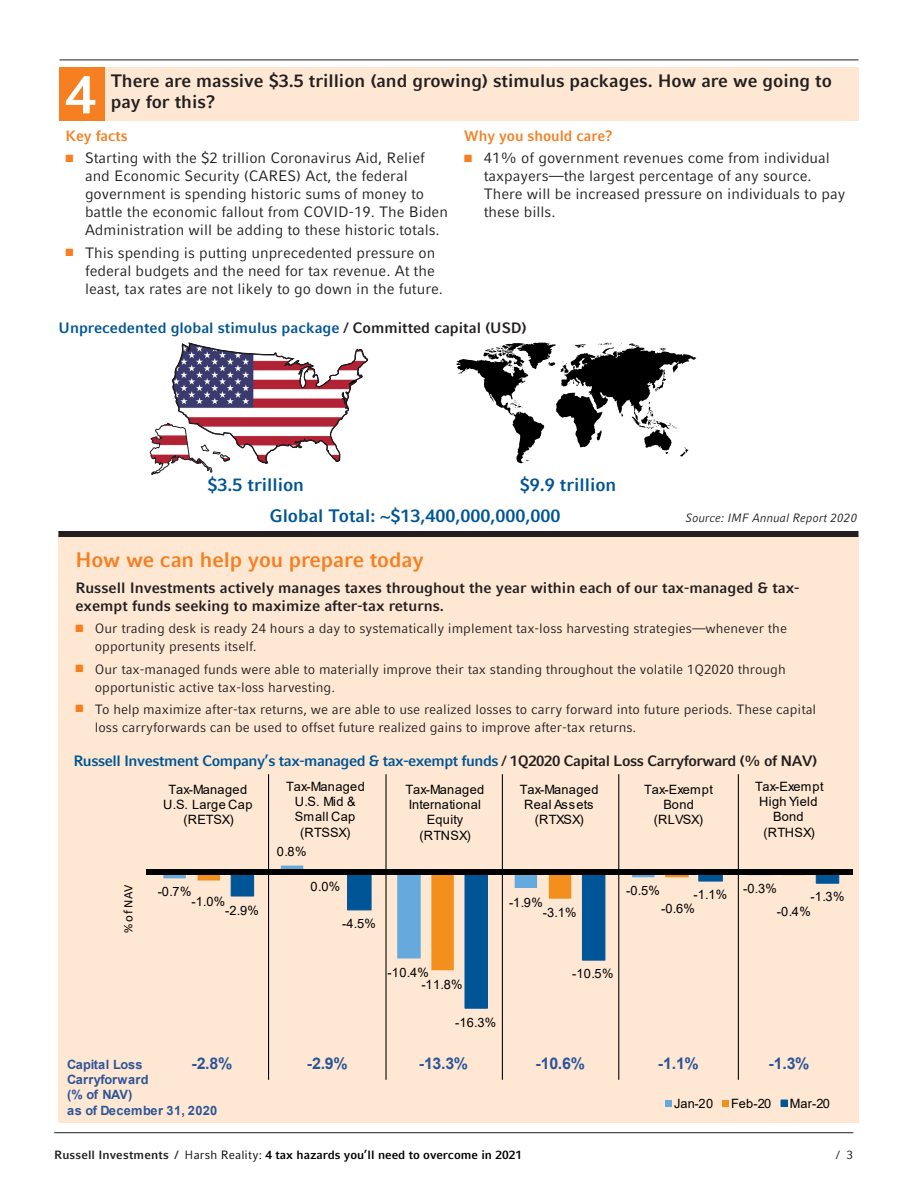
<style>
.page{position:relative;width:918px;height:1188px;background:#fff}
.page>*{position:absolute;margin:0;border:0;box-sizing:border-box;transform-origin:0 0}
.t1{font:700 54px "Compatil Fact LT Pro";color:#fff}
.t2{font:700 21px "Compatil Fact LT Pro";letter-spacing:-.005em;color:#f57f21}
.t3{font:700 18px/21.6px "Compatil Fact LT Pro";color:#231f20}
.t4{font:700 18px/31.2px "Compatil Fact LT Pro";color:#005595}
.t5{font:700 16.05px "Arial";color:#2f5597}
.t6{font:15px/18px "Compatil Fact LT Pro";color:#231f20}
.t7{font:700 15px/18px "Compatil Fact LT Pro";color:#231f20}
.t8{font:700 15px "Compatil Fact LT Pro";letter-spacing:-.03em;color:#005595}
.t9{font:700 15px "Compatil Fact LT Pro";color:#005595}
.t10{font:700 15px "Compatil Fact LT Pro";color:#f57f21;scale:.96 1}
.t11{font:13.5px/18px "Compatil Fact LT Pro";color:#231f20}
.t12{font:12.75px/15.3px "Arial";letter-spacing:.025em;color:#000;text-align:center}
.t13{font:700 12.75px/15.3px "Arial";letter-spacing:.025em;color:#2f5597}
.t14{font:12.75px "Calibri";color:#000}
.t15{font:700 12px "Compatil Fact LT Pro";color:#000001}
.t16{font:italic 12px "Compatil Fact LT Pro";color:#231f20}
.t17{font:12px "Compatil Fact LT Pro";color:#231f20}
.s1{color:#f57f21}
.s2{color:#231f20}
.s3{font-weight:400;color:#231f20}
.s4{font-weight:400}
</style>
<div class="page">
<div style="left:58px;top:749px;width:800px;height:373px;background:#fee8d4"></div>
<div style="left:60px;top:67px;width:45px;height:54px;background:#f57f21"></div>
<div style="left:105px;top:67px;width:753px;height:54px;background:#fee8d4"></div>
<svg style="left:456px;top:342px;width:240px;height:121px"></svg>
<svg style="left:149px;top:342px;width:219px;height:133px"></svg>
<div style="left:58px;top:534px;width:800px;height:215px;background:#fee8d4"></div>
<div style="left:58px;top:531px;width:800px;height:6px;background:#231f20"></div>
<svg style="left:163px;top:866px;width:609px;height:15px"></svg>
<svg style="left:230px;top:875px;width:610px;height:134px"></svg>
<div style="left:665px;top:1101px;width:7px;height:6px;background:#6ad"></div>
<svg style="left:722px;top:1101px;width:6px;height:6px"></svg>
<div style="left:781px;top:1100px;width:7px;height:7px;border:1px solid #005596"></div>
<div style="left:146px;top:870px;width:707px;height:5px;background:#000"></div>
<hr style="left:268px;top:774px;width:1px;height:306px;background:#000">
<hr style="left:385px;top:774px;width:2px;height:306px;background:#000">
<hr style="left:502px;top:774px;width:1px;height:306px;background:#000">
<hr style="left:618px;top:774px;width:1px;height:306px;background:#000">
<hr style="left:738px;top:774px;width:1px;height:306px;background:#000">
<hr style="left:60px;top:60px;width:798px;height:1px;background:#231f20">
<hr style="left:54px;top:1132px;width:799px;height:1px;background:#231f20">
<h1 class="t1" style="left:66px;top:63px;width:32px">4</h1>
<p class="t3" style="left:111px;top:70px;width:723px">There are massive $3.5 trillion (and growing) stimulus packages. How are we going to pay for this?</p>
<p class="t10" style="left:66px;top:127px;width:66px">Key facts</p>
<p class="t6" style="left:85px;top:149px;width:365px;text-indent:-20px"><span class="s1">■</span> Starting with the $2 trillion Coronavirus Aid, Relief and Economic Security (CARES) Act, the federal government is spending historic sums of money to battle the economic fallout from COVID-19. The Biden Administration will be adding to these historic totals.</p>
<p class="t6" style="left:85px;top:243px;width:360px;text-indent:-20px"><span class="s1">■</span> This spending is putting unprecedented pressure on federal budgets and the need for tax revenue. At the least, tax rates are not likely to go down in the future.</p>
<p class="t10" style="left:464px;top:127px;width:156px">Why you should care?</p>
<p class="t6" style="left:484px;top:149px;width:363px;text-indent:-20px"><span class="s1">■</span> 41% of government revenues come from individual taxpayers—the largest percentage of any source.<br>There will be increased pressure on individuals to pay these bills.</p>
<p class="t9" style="left:59px;top:319px;width:470px">Unprecedented global stimulus package <span class="s2">/ Committed capital (USD)</span></p>
<p class="t4" style="left:207px;top:469px;width:98px">$3.5 trillion</p>
<p class="t4" style="left:270px;top:469px;width:348px;text-indent:250px">$9.9 trillion<br>Global Total: ~$13,400,000,000,000</p>
<p class="t16" style="left:686px;top:511px;width:173px">Source: IMF Annual Report 2020</p>
<h2 class="t2" style="left:75px;top:547px;width:350px">How we can help you prepare today</h2>
<p class="t7" style="left:75px;top:579px;width:726px">Russell Investments actively manages taxes throughout the year within each of our tax-managed &amp; tax&shy;exempt funds seeking to maximize after-tax returns.</p>
<p class="t11" style="left:95px;top:620px;width:694px;text-indent:-20px"><span class="s1">■</span> Our trading desk is ready 24 hours a day to systematically implement tax-loss harvesting strategies—whenever the opportunity presents itself.</p>
<p class="t11" style="left:95px;top:660px;width:692px;text-indent:-20px"><span class="s1">■</span> Our tax-managed funds were able to materially improve their tax standing throughout the volatile 1Q2020 through opportunistic active tax-loss harvesting.</p>
<p class="t11" style="left:95px;top:700px;width:723px;text-indent:-20px"><span class="s1">■</span> To help maximize after-tax returns, we are able to use realized losses to carry forward into future periods. These capital loss carryforwards can be used to offset future realized gains to improve after-tax returns.</p>
<p class="t8" style="left:73px;top:752px;width:745px">Russell Investment Company’s tax-managed &amp; tax-exempt funds <span class="s2">/ 1Q2020 Capital Loss Carryforward (% of NAV)</span></p>
<p class="t12" style="left:286px;top:779px;width:80px">Tax-Managed<br>U.S. Mid &amp;<br>Small Cap (RTSSX)</p>
<p class="t12" style="left:520px;top:782px;width:80px">Tax-Managed<br>Real Assets (RTXSX)</p>
<p class="t12" style="left:755px;top:779px;width:70px">Tax-Exempt<br>High Yield<br>Bond (RTHSX)</p>
<p class="t12" style="left:163px;top:782px;width:91px">Tax-Managed<br>U.S. Large Cap (RETSX)</p>
<p class="t12" style="left:406px;top:781px;width:80px">Tax-Managed<br>International<br>Equity (RTNSX)</p>
<p class="t12" style="left:644px;top:782px;width:70px">Tax-Exempt<br>Bond (RLVSX)</p>
<p class="t14" style="left:119px;top:933px;width:50px;rotate:-90deg">% of NAV</p>
<p class="t12" style="left:277px;top:844px;width:31px">0.8%</p>
<p class="t12" style="left:311px;top:879px;width:31px">0.0%</p>
<p class="t12" style="left:626px;top:883px;width:35px">-0.5%</p>
<p class="t12" style="left:743px;top:881px;width:35px">-0.3%</p>
<p class="t12" style="left:158px;top:884px;width:35px">-0.7%</p>
<p class="t12" style="left:694px;top:887px;width:35px">-1.1%</p>
<p class="t12" style="left:811px;top:889px;width:35px">-1.3%</p>
<p class="t12" style="left:191px;top:894px;width:35px">-1.0%</p>
<p class="t12" style="left:509px;top:894px;width:35px">-1.9%</p>
<p class="t12" style="left:225px;top:902px;width:35px">-2.9%</p>
<p class="t12" style="left:543px;top:904px;width:35px">-3.1%</p>
<p class="t12" style="left:661px;top:901px;width:35px">-0.6%</p>
<p class="t12" style="left:777px;top:904px;width:35px">-0.4%</p>
<p class="t12" style="left:342px;top:916px;width:35px">-4.5%</p>
<p class="t12" style="left:388px;top:965px;width:43px">-10.4%</p>
<p class="t12" style="left:421px;top:977px;width:43px">-11.8%</p>
<p class="t12" style="left:455px;top:1014px;width:43px">-16.3%</p>
<p class="t12" style="left:572px;top:966px;width:43px">-10.5%</p>
<p class="t5" style="left:191px;top:1053px;width:42px">-2.8%</p>
<p class="t5" style="left:307px;top:1053px;width:42px">-2.9%</p>
<p class="t5" style="left:419px;top:1053px;width:51px">-13.3%</p>
<p class="t5" style="left:536px;top:1053px;width:51px">-10.6%</p>
<p class="t5" style="left:658px;top:1053px;width:42px">-1.1%</p>
<p class="t5" style="left:769px;top:1053px;width:42px">-1.3%</p>
<p class="t13" style="left:67px;top:1057px;width:152px">Capital Loss<br>Carryforward<br>(% of NAV)<br>as of December 31, 2020</p>
<p class="t15" style="left:54px;top:1147px;width:469px"><span class="s2">Russell Investments /</span> <span class="s3">H</span><span class="s4">arsh Reality:</span> 4 tax hazards you’ll need to overcome in 2021</p>
<p class="t17" style="left:836px;top:1147px;width:19px">/ 3</p>
<p class="t12" style="left:674px;top:1095px;width:41px">Jan-20</p>
<p class="t12" style="left:731px;top:1095px;width:42px">Feb-20</p>
<p class="t12" style="left:790px;top:1095px;width:42px">Mar-20</p>
</div>
